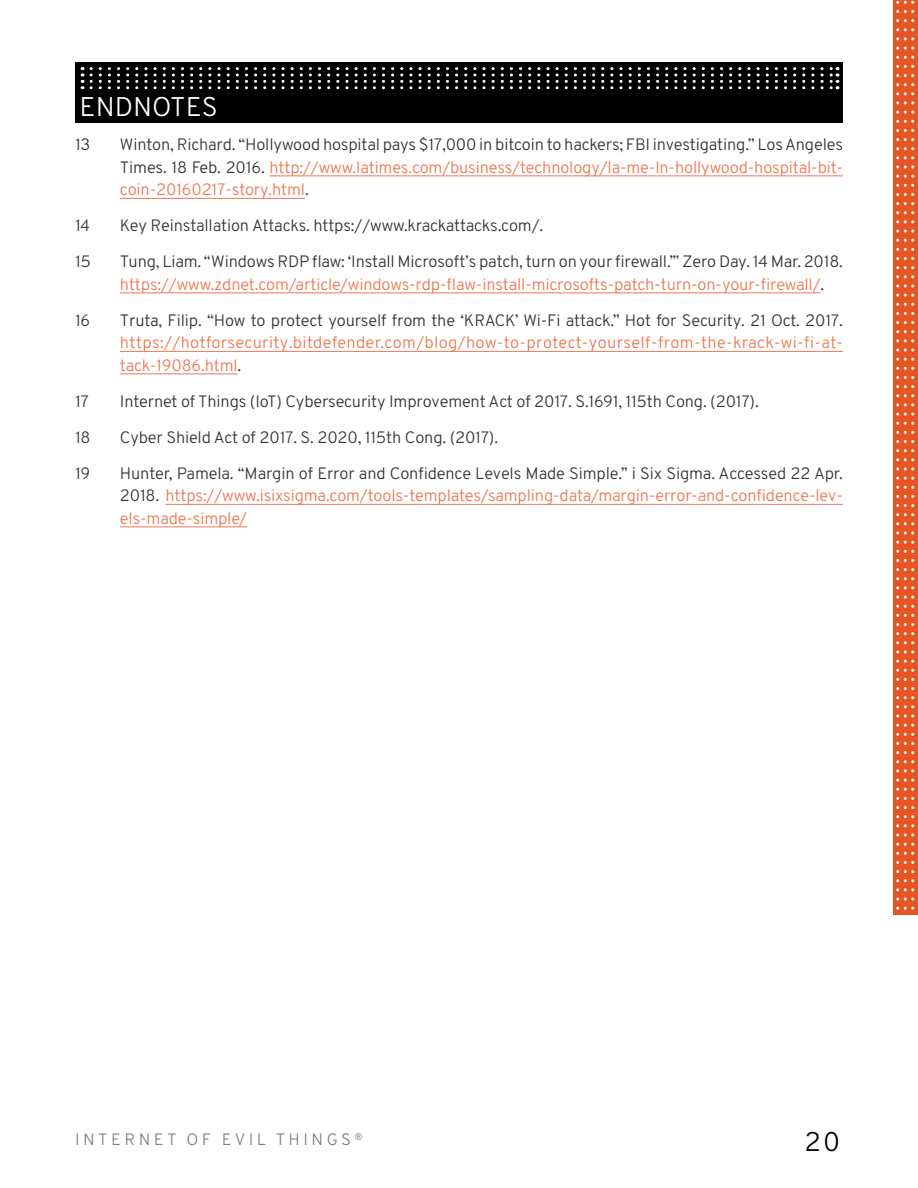
<style>
.page{position:relative;width:918px;height:1188px;background:#fff}
.page>*{position:absolute;margin:0;border:0;box-sizing:border-box;transform-origin:0 0}
.t1{font:300 27px "Overpass";color:#fff}
.t2{font:300 27px "Overpass";color:#000}
.t3{font:300 16.5px/22.5px "Overpass";letter-spacing:-.01em;color:#333;text-align:justify}
.t4{font:300 16.5px/22.5px "Overpass";letter-spacing:-.01em;color:#ec7751}
.t5{font:300 16.5px/22.5px "Overpass";letter-spacing:.02em;color:#ec7751}
.t6{font:300 16.5px "Overpass";letter-spacing:.21em;color:#808080}
.s1{color:#ec7751}
.s2{color:#333}
</style>
<div class="page">
<div style="left:893px;top:0;width:25px;height:915px;background:#e75525"></div>
<svg style="left:896px;top:0;width:18px;height:910px"></svg>
<hr style="left:269px;top:176px;width:574px;height:1px;background:#ec7751">
<hr style="left:120px;top:198px;width:185px;height:1px;background:#ec7751">
<hr style="left:120px;top:292px;width:701px;height:1px;background:#ec7751">
<hr style="left:120px;top:351px;width:723px;height:1px;background:#ec7751">
<hr style="left:120px;top:374px;width:118px;height:1px;background:#ec7751">
<hr style="left:165px;top:504px;width:678px;height:1px;background:#ec7751">
<hr style="left:120px;top:526px;width:127px;height:1px;background:#ec7751">
<div style="left:75px;top:62px;width:768px;height:61px;background:#000"></div>
<svg style="left:82px;top:67px;width:1px;height:22px"></svg>
<svg style="left:91px;top:67px;width:747px;height:22px"></svg>
<h1 class="t1" style="left:80px;top:90px;width:140px">ENDNOTES</h1>
<p class="t3" style="left:75px;top:133px;width:17px">13</p>
<p class="t3" style="left:120px;top:133px;width:725px">Winton, Richard. “Hollywood hospital pays $17,000 in bitcoin to hackers; FBI investigating.” Los Angeles Times. 18 Feb. 2016. <span class="s1">http://www.latimes.com/business/technology/la-me-ln-hollywood-hospital-bit&shy;coin-20160217-story.html</span>.</p>
<p class="t3" style="left:75px;top:214px;width:17px">14</p>
<p class="t3" style="left:120px;top:214px;width:425px">Key Reinstallation Attacks. https://www.krackattacks.com/.</p>
<p class="t3" style="left:75px;top:250px;width:18px">15</p>
<p class="t4" style="left:120px;top:250px;width:724px"><span class="s2">Tung, Liam. “Windows RDP flaw: ‘Install Microsoft’s patch, turn on your firewall.’” Zero Day. 14 Mar. 2018. </span>https://www.zdnet.com/article/windows-rdp-flaw-install-microsofts-patch-turn-on-your-firewall/<span class="s2">.</span></p>
<p class="t3" style="left:75px;top:309px;width:17px">16</p>
<p class="t3" style="left:120px;top:309px;width:724px">Truta, Filip. “How to protect yourself from the ‘KRACK’ Wi-Fi attack.” Hot for Security. 21 Oct. 2017.</p>
<p class="t5" style="left:120px;top:331px;width:724px">https://hotforsecurity.bitdefender.com/blog/how-to-protect-yourself-from-the-krack-wi-fi-at&shy;tack-19086.html<span class="s2">.</span></p>
<p class="t3" style="left:75px;top:390px;width:15px">17</p>
<p class="t3" style="left:120px;top:390px;width:640px">Internet of Things (IoT) Cybersecurity Improvement Act of 2017. S.1691, 115th Cong. (2017).</p>
<p class="t3" style="left:75px;top:426px;width:17px">18</p>
<p class="t3" style="left:120px;top:426px;width:380px">Cyber Shield Act of 2017. S. 2020, 115th Cong. (2017).</p>
<p class="t3" style="left:75px;top:462px;width:17px">19</p>
<p class="t4" style="left:120px;top:462px;width:725px;text-align:justify"><span class="s2">Hunter, Pamela. “Margin of Error and Confidence Levels Made Simple.” i Six Sigma. Accessed 22 Apr.<br>2018.</span> https://www.isixsigma.com/tools-templates/sampling-data/margin-error-and-confidence-lev&shy;els-made-simple/</p>
<p class="t6" style="left:75px;top:1129px;width:289px">INTERNET OF EVIL THINGS <sup>®</sup></p>
<h1 class="t2" style="left:805px;top:1126px;width:37px">20</h1>
</div>
